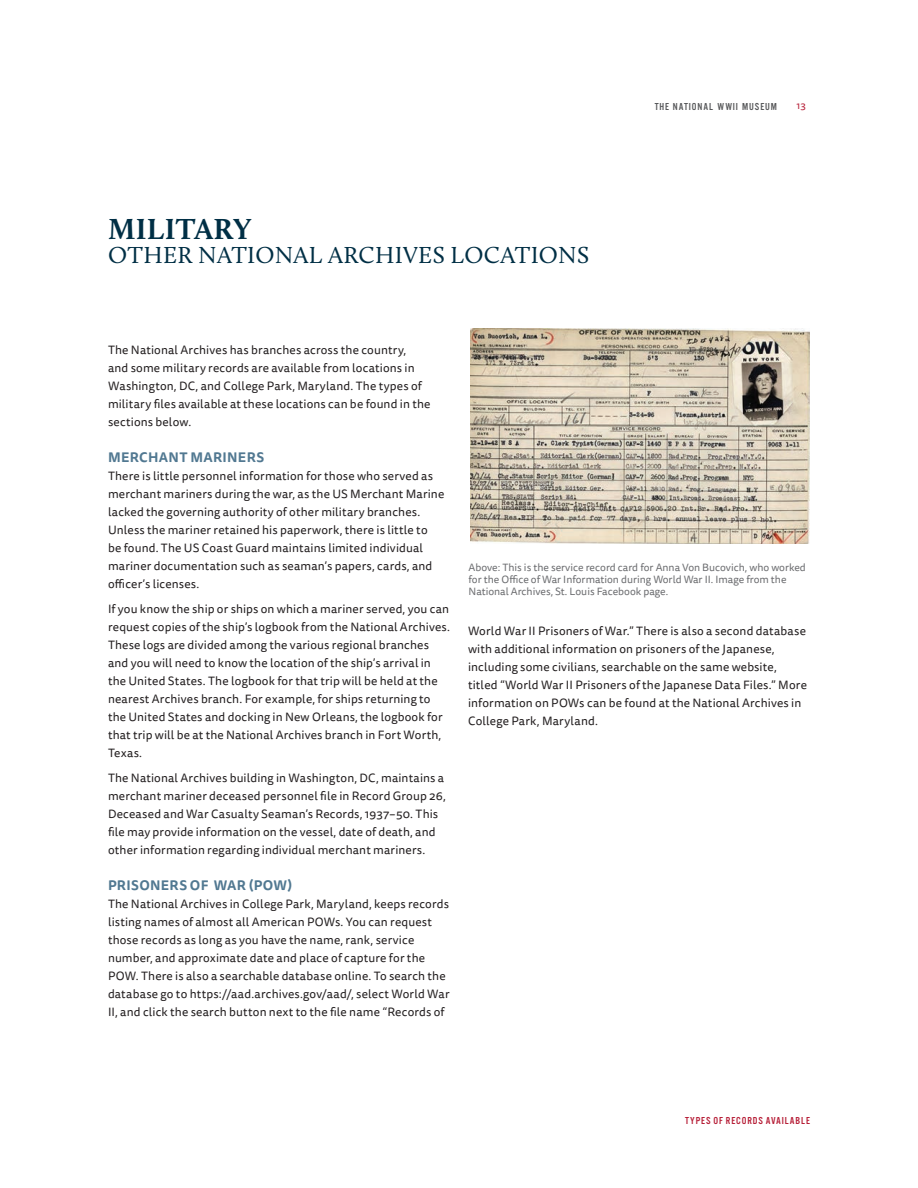
<style>
.page{position:relative;width:918px;height:1188px;background:#fff}
.page>*{position:absolute;margin:0;border:0;box-sizing:border-box;transform-origin:0 0}
.t1{font:700 30px "Calluna";letter-spacing:.015em;color:#002f45}
.t2{font:24px "Calluna";letter-spacing:.015em;color:#002f45}
.t3{font:700 13.5px "Tisa Sans Pro";letter-spacing:.025em;color:#517891}
.t4{font:12px/18px "Tisa Sans Pro";letter-spacing:.015em;color:#231f20}
.t5{font:10.5px/12px "Tisa Sans Pro";color:#6c6d70}
.t6{font:10.5px "Alternate Got No 3 D";letter-spacing:.09em;color:#b61e37}
.t7{font:10.5px "Alternate Got No 3 D";letter-spacing:.085em;color:#57585a}
.t8{font:10.2px "Tisa Sans Pro";color:#b61e37}
</style>
<div class="page">
<img style="left:470px;top:328px;width:340px;height:215px">
<p class="t1" style="left:108px;top:210px;width:145px">MILITARY</p>
<p class="t2" style="left:108px;top:240px;width:482px">OTHER NATIONAL ARCHIVES LOCATIONS</p>
<p class="t7" style="left:655px;top:101px;width:124px">THE NATIONAL WWII MUSEUM</p>
<p class="t8" style="left:797px;top:99px;width:11px">13</p>
<p class="t4" style="left:108px;top:341px;width:324px">The National Archives has branches across the country,<br>and some military records are available from locations in Washington, DC, and College Park, Maryland. The types of military files available at these locations can be found in the sections below.</p>
<p class="t3" style="left:108px;top:448px;width:158px">MERCHANT MARINERS</p>
<p class="t4" style="left:108px;top:467px;width:338px">There is little personnel information for those who served as merchant mariners during the war, as the US Merchant Marine lacked the governing authority of other military branches.<br>Unless the mariner retained his paperwork, there is little to<br>be found. The US Coast Guard maintains limited individual mariner documentation such as seaman’s papers, cards, and officer’s licenses.</p>
<p class="t4" style="left:108px;top:600px;width:344px">If you know the ship or ships on which a mariner served, you can request copies of the ship’s logbook from the National Archives.<br>These logs are divided among the various regional branches and you will need to know the location of the ship’s arrival in the United States. The logbook for that trip will be held at the nearest Archives branch. For example, for ships returning to the United States and docking in New Orleans, the logbook for that trip will be at the National Archives branch in Fort Worth, Texas.</p>
<p class="t4" style="left:108px;top:769px;width:339px">The National Archives building in Washington, DC, maintains a merchant mariner deceased personnel file in Record Group 26, Deceased and War Casualty Seaman’s Records, 1937–50. This file may provide information on the vessel, date of death, and other information regarding individual merchant mariners.</p>
<p class="t3" style="left:108px;top:875px;width:186px">PRISONERS OF WAR (POW)</p>
<p class="t4" style="left:108px;top:895px;width:343px">The National Archives in College Park, Maryland, keeps records listing names of almost all American POWs. You can request those records as long as you have the name, rank, service number, and approximate date and place of capture for the POW. There is also a searchable database online. To search the database go to https://aad.archives.gov/aad/, select World War II, and click the search button next to the file name “Records of</p>
<p class="t5" style="left:469px;top:561px;width:339px">Above: This is the service record card for Anna Von Bucovich, who worked for the Office of War Information during World War II. Image from the<br>National Archives, St. Louis Facebook page.</p>
<p class="t4" style="left:468px;top:622px;width:341px">World War II Prisoners of War.” There is also a second database with additional information on prisoners of the Japanese, including some civilians, searchable on the same website, titled “World War II Prisoners of the Japanese Data Files.” More information on POWs can be found at the National Archives in College Park, Maryland.</p>
<p class="t6" style="left:685px;top:1115px;width:126px">TYPES OF RECORDS AVAILABLE</p>
</div>
